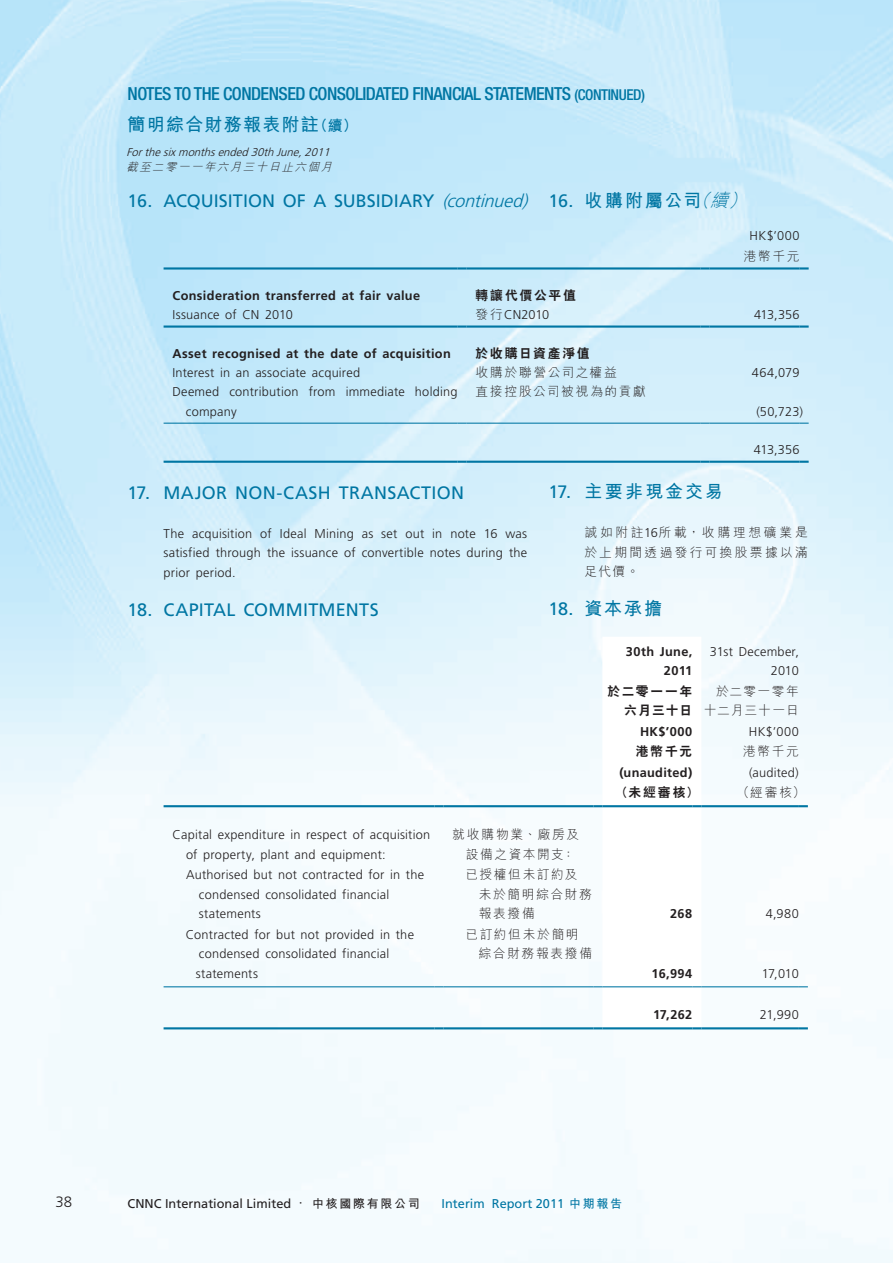
<style>
.page{position:relative;width:893px;height:1263px;background:#fff}
.page>*{position:absolute;margin:0;border:0;box-sizing:border-box;transform-origin:0 0}
.t1{font:18px "Frutiger LT Std";letter-spacing:.01em;color:#0076a3}
.t2{font:500 condensed 18px "Helvetica Neue LT Std";letter-spacing:-.03em;color:#0076a3}
.t3{font:700 18px "M Hei HK";letter-spacing:.085em;color:#0076a3}
.t4{font:700 18px "M Hei HK";letter-spacing:.115em;color:#0076a3}
.t5{font:300 15px "Frutiger LT Std";color:#231f20}
.t6{font:300 12.75px/19.5px "Frutiger LT Std";letter-spacing:.02em;color:#231f20}
.t7{font:300 12.75px/19.5px "M Hei HK";letter-spacing:.13em;color:#231f20}
.t8{font:700 12.75px/19.5px "Frutiger LT Std";letter-spacing:.025em;color:#231f20;text-align:right}
.t9{font:12.75px "Frutiger LT Std";color:#231f20}
.t10{font:800 12.75px "C Hei 2 HK";letter-spacing:.145em;color:#231f20}
.t11{font:12.75px "Frutiger LT Std";color:#0076a3}
.t12{font:300 12.75px/19.5px "M Hei HK";letter-spacing:.08em;color:#231f20;text-align:right}
.t13{font:800 12.75px/19.5px "C Hei 2 HK";letter-spacing:.12em;color:#231f20;text-align:right}
.t14{font:italic 300 11.25px "Frutiger LT Std";color:#231f20}
.t15{font:italic 300 11.25px "M Hei HK";color:#231f20}
.s1{font-size:15px}
.s2{font-weight:300;font-style:italic}
.s3{font-family:"Frutiger LT Std";font-weight:400}
.s4{font-family:"M Hei HK"}
.s5{font-family:"Frutiger LT Std"}
.s6{font-weight:300;font-size:16.5px}
.s7{font-family:"M Hei HK";font-weight:700;font-size:12px}
</style>
<div class="page">
<hr style="left:164px;top:267px;width:294px;height:3px;background:#0076a3">
<svg style="left:458px;top:267px;width:9px;height:3px"></svg>
<hr style="left:467px;top:267px;width:234px;height:3px;background:#0076a3">
<svg style="left:701px;top:267px;width:9px;height:3px"></svg>
<hr style="left:710px;top:267px;width:90px;height:3px;background:#0076a3">
<svg style="left:800px;top:267px;width:9px;height:3px"></svg>
<hr style="left:164px;top:325px;width:294px;height:3px;background:#0076a3">
<svg style="left:458px;top:325px;width:9px;height:3px"></svg>
<hr style="left:467px;top:325px;width:234px;height:3px;background:#0076a3">
<svg style="left:701px;top:325px;width:9px;height:3px"></svg>
<hr style="left:710px;top:325px;width:90px;height:3px;background:#0076a3">
<svg style="left:800px;top:325px;width:9px;height:3px"></svg>
<hr style="left:164px;top:423px;width:294px;height:1px;background:#0076a3">
<hr style="left:467px;top:423px;width:234px;height:1px;background:#0076a3">
<hr style="left:710px;top:423px;width:90px;height:1px;background:#0076a3">
<hr style="left:164px;top:461px;width:294px;height:2px;background:#0076a3">
<svg style="left:458px;top:461px;width:9px;height:2px"></svg>
<hr style="left:467px;top:461px;width:234px;height:2px;background:#0076a3">
<svg style="left:701px;top:461px;width:9px;height:2px"></svg>
<hr style="left:710px;top:461px;width:90px;height:2px;background:#0076a3">
<svg style="left:800px;top:461px;width:9px;height:2px"></svg>
<hr style="left:164px;top:805px;width:270px;height:2px;background:#0076a3">
<svg style="left:434px;top:805px;width:9px;height:2px"></svg>
<hr style="left:443px;top:805px;width:150px;height:2px;background:#0076a3">
<hr style="left:701px;top:805px;width:98px;height:2px;background:#0076a3">
<svg style="left:799px;top:805px;width:9px;height:2px"></svg>
<hr style="left:164px;top:1027px;width:270px;height:2px;background:#0076a3">
<svg style="left:434px;top:1027px;width:9px;height:2px"></svg>
<hr style="left:443px;top:1027px;width:150px;height:2px;background:#0076a3">
<hr style="left:701px;top:1027px;width:98px;height:2px;background:#0076a3">
<svg style="left:799px;top:1027px;width:9px;height:2px"></svg>
<hr style="left:164px;top:986px;width:270px;height:1px;background:#0076a3">
<hr style="left:443px;top:986px;width:150px;height:1px;background:#0076a3">
<svg style="left:593px;top:637px;width:108px;height:392px"></svg>
<hr style="left:701px;top:986px;width:98px;height:1px;background:#0076a3">
<h1 class="t2" style="left:128px;top:82px;width:519px">NOTES TO THE CONDENSED CONSOLIDATED FINANCIAL STATEMENTS <span class="s1">(CONTINUED)</span></h1>
<h1 class="t3" style="left:128px;top:111px;width:232px">簡明綜合財務報表附註<span class="s1">（續）</span></h1>
<p class="t14" style="left:126px;top:146px;width:208px">For the six months ended 30th June, 2011</p>
<p class="t15" style="left:126px;top:159px;width:211px">截至二零一一年六月三十日止六個月</p>
<h1 class="t1" style="left:128px;top:191px;width:407px">16. ACQUISITION OF A SUBSIDIARY <span class="s2">(continued)</span></h1>
<h1 class="t3" style="left:549px;top:188px;width:206px"><span class="s3">16.</span> 收購附屬公司<span class="s2">（續）</span></h1>
<p class="t6" style="left:750px;top:226px;width:51px">HK$’000</p>
<p class="t7" style="left:744px;top:246px;width:57px">港幣千元</p>
<p class="t8" style="left:173px;top:286px;width:249px">Consideration transferred at fair value</p>
<p class="t10" style="left:476px;top:287px;width:102px">轉讓代價公平值</p>
<p class="t6" style="left:173px;top:305px;width:122px">Issuance of CN 2010</p>
<p class="t6" style="left:476px;top:305px;width:75px"><span class="s4">發行</span>CN2010</p>
<p class="t6" style="left:754px;top:305px;width:47px">413,356</p>
<p class="t8" style="left:172px;top:344px;width:280px">Asset recognised at the date of acquisition</p>
<p class="t10" style="left:476px;top:345px;width:116px">於收購日資產淨值</p>
<p class="t6" style="left:172px;top:363px;width:189px">Interest in an associate acquired</p>
<p class="t7" style="left:475px;top:362px;width:143px">收購於聯營公司之權益</p>
<p class="t6" style="left:752px;top:363px;width:49px">464,079</p>
<p class="t6" style="left:186px;top:382px;width:273px;text-indent:-13px">Deemed contribution from immediate holding company</p>
<p class="t7" style="left:475px;top:381px;width:172px">直接控股公司被視為的貢獻</p>
<p class="t6" style="left:756px;top:402px;width:48px">(50,723)</p>
<p class="t6" style="left:754px;top:440px;width:47px">413,356</p>
<h1 class="t1" style="left:128px;top:482px;width:338px">17. MAJOR NON-CASH TRANSACTION</h1>
<p class="t6" style="left:164px;top:524px;width:365px;text-align:justify">The acquisition of Ideal Mining as set out in note 16 was satisfied through the issuance of convertible notes during the prior period.</p>
<h1 class="t1" style="left:128px;top:599px;width:253px">18. CAPITAL COMMITMENTS</h1>
<h1 class="t4" style="left:549px;top:479px;width:176px"><span class="s3">17.</span> 主要非現金交易</h1>
<p class="t7" style="left:585px;top:522px;width:225px;text-align:justify">誠如附註<span class="s5">16</span>所載，收購理想礦業是於上期間透過發行可換股票據以滿足代價。</p>
<h1 class="t3" style="left:549px;top:596px;width:115px"><span class="s3">18.</span> 資本承擔</h1>
<p class="t8" style="left:626px;top:641px;width:68px">30th June,<br>2011</p>
<p class="t6" style="left:710px;top:642px;width:90px;text-align:right">31st December,<br>2010</p>
<p class="t13" style="left:607px;top:681px;width:86px">於二零一一年六月三十日</p>
<p class="t12" style="left:704px;top:681px;width:97px">於二零一零年十二月三十一日</p>
<p class="t8" style="left:640px;top:721px;width:54px">HK$’000</p>
<p class="t6" style="left:749px;top:722px;width:51px">HK$’000</p>
<p class="t10" style="left:636px;top:743px;width:58px">港幣千元</p>
<p class="t7" style="left:743px;top:741px;width:57px">港幣千元</p>
<p class="t8" style="left:619px;top:762px;width:74px">(unaudited)</p>
<p class="t6" style="left:749px;top:763px;width:51px">(audited)</p>
<p class="t10" style="left:616px;top:784px;width:85px">（未經審核）</p>
<p class="t7" style="left:737px;top:782px;width:70px">（經審核）</p>
<p class="t6" style="left:186px;top:825px;width:246px;text-indent:-13px">Capital expenditure in respect of acquisition of property, plant and equipment:</p>
<p class="t7" style="left:466px;top:824px;width:115px;text-indent:-14px">就收購物業、廠房及設備之資本開支：</p>
<p class="t6" style="left:199px;top:865px;width:227px;text-indent:-13px">Authorised but not contracted for in the condensed consolidated financial statements</p>
<p class="t7" style="left:479px;top:864px;width:115px;text-indent:-13px">已授權但未訂約及未於簡明綜合財務報表撥備</p>
<p class="t6" style="left:196px;top:925px;width:220px;text-indent:-10px">Contracted for but not provided in the condensed consolidated financial statements</p>
<p class="t7" style="left:479px;top:924px;width:115px;text-indent:-13px">已訂約但未於簡明綜合財務報表撥備</p>
<p class="t8" style="left:670px;top:904px;width:24px">268</p>
<p class="t6" style="left:766px;top:904px;width:35px">4,980</p>
<p class="t8" style="left:652px;top:963px;width:42px">16,994</p>
<p class="t6" style="left:762px;top:964px;width:39px">17,010</p>
<p class="t8" style="left:653px;top:1005px;width:41px">17,262</p>
<p class="t6" style="left:760px;top:1005px;width:41px">21,990</p>
<p class="t5" style="left:55px;top:1193px;width:18px">38</p>
<p class="t9" style="left:128px;top:1196px;width:294px">CNNC International Limited <span class="s6">·</span> <span class="s7">中核國際有限公司</span></p>
<p class="t11" style="left:442px;top:1196px;width:182px">Interim Report 2011 <span class="s7">中期報告</span></p>
</div>
